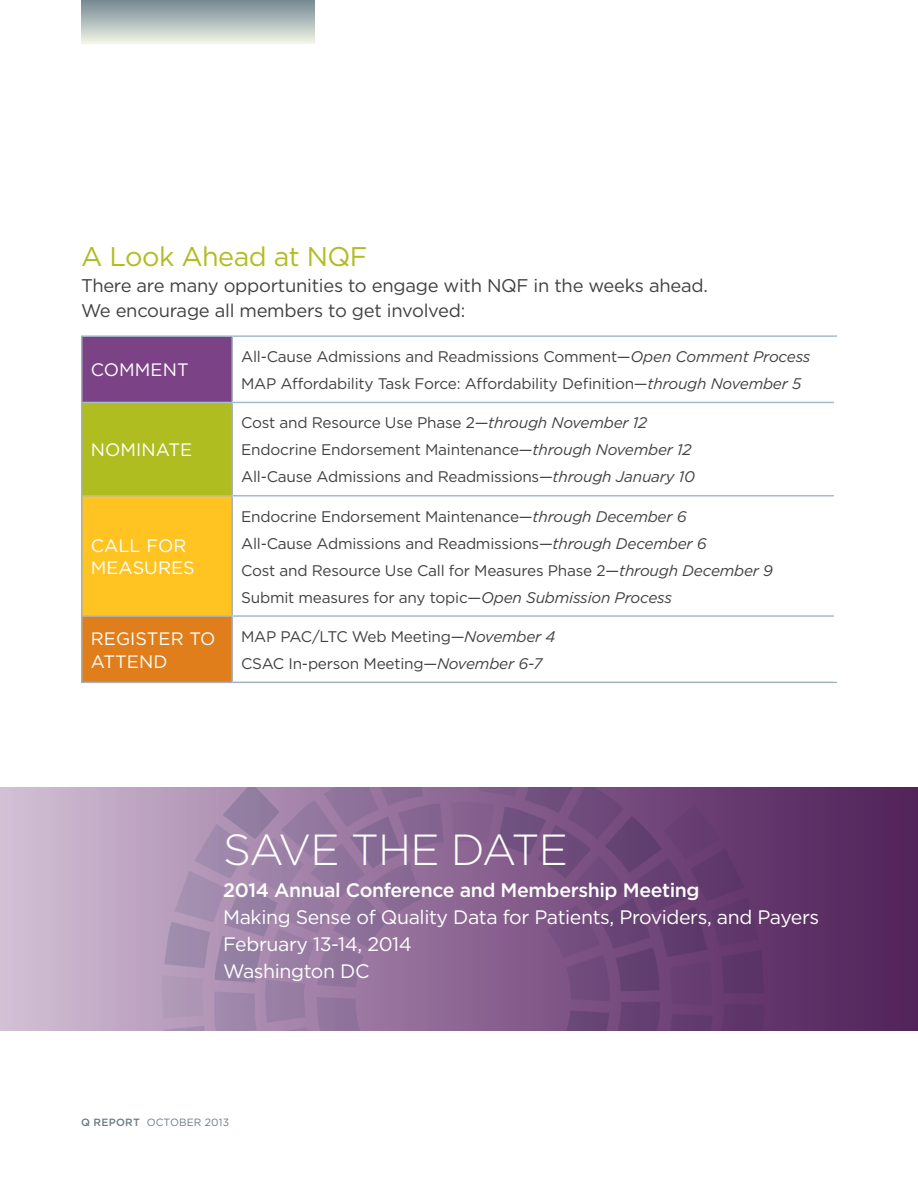
<style>
.page{position:relative;width:918px;height:1188px;background:#fff}
.page>*{position:absolute;margin:0;border:0;box-sizing:border-box;transform-origin:0 0}
.Q-H1{font:300 43.5px "Gotham";letter-spacing:-.03em;color:#fff}
.Head_1{font:27px "Gotham";letter-spacing:-.02em;color:#b0bd21}
.Q-H1-2{font:19.5px "Gotham";letter-spacing:-.02em;color:#fff}
.Q-H1-3{font:500 19.5px "Gotham";letter-spacing:-.02em;color:#fff}
.Q-Editor_note_1st_pa{font:18.3px/25.5px "Gotham";letter-spacing:-.015em;color:#414142}
.Q-H2{font:18px/22.5px "Gotham";letter-spacing:.005em;color:#fff}
.Q-Editor_Note{font:15.3px "Gotham";letter-spacing:-.015em;color:#414142}
.t1{font:10.5px "Gotham";letter-spacing:.01em;color:#697c88}
.s1{font-style:italic}
.s2{font-weight:500}
</style>
<div class="page">
<svg style="left:0;top:788px;width:918px;height:243px;background:#917097"></svg>
<svg style="left:162px;top:788px;width:282px;height:243px;background:#9c7fa5"></svg>
<svg style="left:451px;top:788px;width:314px;height:243px;background:#734b7c"></svg>
<div style="left:82px;top:336px;width:150px;height:66px;background:#7b4385"></div>
<div style="left:82px;top:402px;width:150px;height:94px;background:#b0bd21"></div>
<div style="left:82px;top:496px;width:150px;height:120px;background:#ffc322"></div>
<div style="left:82px;top:616px;width:150px;height:66px;background:#df7e1b"></div>
<hr style="left:81px;top:335px;width:151px;height:2px;background:#a4bbcd">
<hr style="left:232px;top:335px;width:605px;height:2px;background:#a4bbcd">
<hr style="left:81px;top:337px;width:1px;height:65px;background:#a2b1bb">
<hr style="left:231px;top:337px;width:2px;height:65px;background:#a2b1bb">
<hr style="left:81px;top:402px;width:1px;height:94px;background:#a2b1bb">
<hr style="left:231px;top:403px;width:2px;height:92px;background:#a2b1bb">
<hr style="left:81px;top:496px;width:1px;height:120px;background:#a2b1bb">
<hr style="left:231px;top:496px;width:2px;height:119px;background:#a2b1bb">
<hr style="left:81px;top:616px;width:1px;height:66px;background:#a2b1bb">
<hr style="left:231px;top:617px;width:2px;height:65px;background:#a2b1bb">
<hr style="left:81px;top:682px;width:151px;height:1px;background:#a2b1bb">
<hr style="left:232px;top:682px;width:605px;height:1px;background:#a2b1bb">
<hr style="left:82px;top:402px;width:150px;height:1px;background:#a4bbcd">
<hr style="left:232px;top:402px;width:602px;height:1px;background:#a4bbcd">
<hr style="left:82px;top:495px;width:150px;height:1px;background:#a4bbcd">
<hr style="left:232px;top:495px;width:602px;height:1px;background:#a4bbcd">
<hr style="left:82px;top:615px;width:150px;height:2px;background:#a4bbcd">
<hr style="left:232px;top:615px;width:602px;height:2px;background:#a4bbcd">
<div style="left:81px;top:0;width:234px;height:43px;background:linear-gradient(to bottom,#748792,#eef3e5)"></div>
<p class="Head_1" style="left:81px;top:240px;width:288px">A Look Ahead at NQF</p>
<p class="Q-Editor_note_1st_pa" style="left:81px;top:272px;width:628px">There are many opportunities to engage with NQF in the weeks ahead.<br>We encourage all members to get involved:</p>
<p class="Q-H2" style="left:91px;top:358px;width:99px">COMMENT</p>
<p class="Q-H2" style="left:91px;top:438px;width:103px">NOMINATE</p>
<p class="Q-H2" style="left:91px;top:534px;width:106px">CALL FOR<br>MEASURES</p>
<p class="Q-Editor_Note" style="left:241px;top:347px;width:571px">All-Cause Admissions and Readmissions Comment—<span class="s1">Open Comment Process</span></p>
<p class="Q-Editor_Note" style="left:241px;top:374px;width:562px">MAP Affordability Task Force: Affordability Definition—<span class="s1">through November 5</span></p>
<p class="Q-Editor_Note" style="left:241px;top:413px;width:408px">Cost and Resource Use Phase 2—<span class="s1">through November 12</span></p>
<p class="Q-Editor_Note" style="left:241px;top:440px;width:452px">Endocrine Endorsement Maintenance—<span class="s1">through November 12</span></p>
<p class="Q-Editor_Note" style="left:241px;top:467px;width:455px">All-Cause Admissions and Readmissions—<span class="s1">through January 10</span></p>
<p class="Q-Editor_Note" style="left:241px;top:506px;width:447px">Endocrine Endorsement Maintenance—<span class="s1">through December 6</span></p>
<p class="Q-Editor_Note" style="left:241px;top:533px;width:467px">All-Cause Admissions and Readmissions—<span class="s1">through December 6</span></p>
<p class="Q-Editor_Note" style="left:241px;top:560px;width:533px">Cost and Resource Use Call for Measures Phase 2—<span class="s1">through December 9</span></p>
<p class="Q-Editor_Note" style="left:241px;top:587px;width:432px">Submit measures for any topic—<span class="s1">Open Submission Process</span></p>
<p class="Q-H2" style="left:91px;top:627px;width:126px">REGISTER TO<br>ATTEND</p>
<p class="Q-Editor_Note" style="left:241px;top:627px;width:316px">MAP PAC/LTC Web Meeting—<span class="s1">November 4</span></p>
<p class="Q-Editor_Note" style="left:241px;top:654px;width:303px">CSAC In-person Meeting—<span class="s1">November 6-7</span></p>
<p class="Q-H1" style="left:223px;top:822px;width:346px">SAVE THE DATE</p>
<p class="Q-H1-3" style="left:223px;top:877px;width:478px">2014 Annual Conference and Membership Meeting</p>
<p class="Q-H1-2" style="left:223px;top:904px;width:598px">Making Sense of Quality Data for Patients, Providers, and Payers</p>
<p class="Q-H1-2" style="left:223px;top:931px;width:190px">February 13-14, 2014</p>
<p class="Q-H1-2" style="left:223px;top:958px;width:148px">Washington DC</p>
<p class="t1" style="left:81px;top:1116px;width:150px"><span class="s2">Q REPORT</span> OCTOBER 2013</p>
</div>
